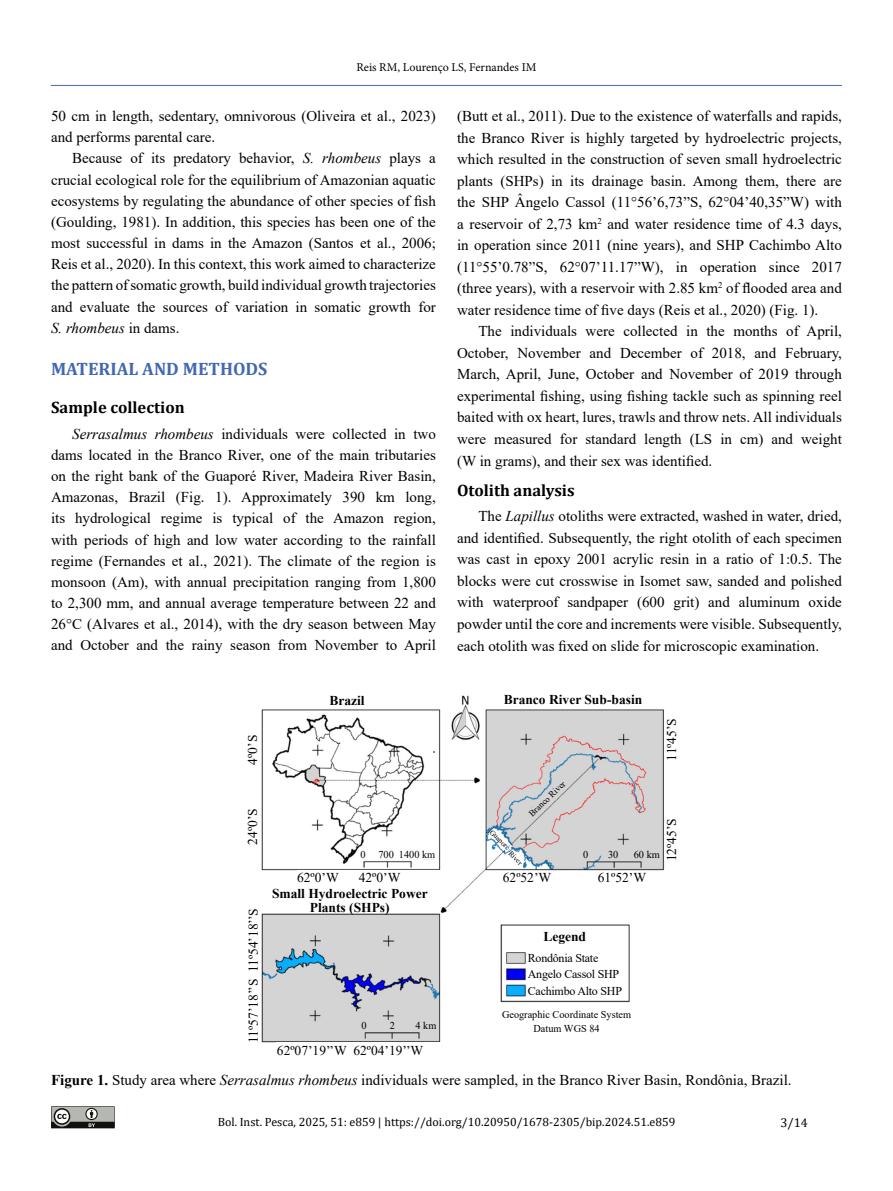
<style>
.page{position:relative;width:893px;height:1191px;background:#fff}
.page>*{position:absolute;margin:0;border:0;box-sizing:border-box;transform-origin:0 0}
.t1{font:700 18px "Cambria";color:#4368b0}
.t2{font:700 16.5px "Cambria";color:#000}
.t3{font:15px/21.1px "Times New Roman";color:#000;text-align:justify}
.t4{font:13.5px "Times New Roman";color:#000}
.t5{font:700 13.5px/13.5px "Times New Roman";color:#000;text-align:center}
.t6{font:12.75px "Cambria";color:#000}
.t7{font:12px "Cambria";color:#000}
.t8{font:12px/16.5px "Times New Roman";letter-spacing:-.02em;color:#000}
.t9{font:12px "Minion Pro";color:#000}
.t10{font:10.5px/13.5px "Times New Roman";color:#000;text-align:center}
.t11{font:9px "Times New Roman";color:#000}
.t12{font:7.5px "Times New Roman";color:#000}
.s1{font-style:italic}
.s2{font-weight:700}
</style>
<div class="page">
<svg style="left:51px;top:1106px;width:64px;height:23px"></svg>
<hr style="left:51px;top:85px;width:791px;height:1px;background:#4368b0">
<img style="left:260px;top:695px;width:405px;height:348px">
<div style="left:301px;top:693px;width:92px;height:15px;background:#fff"></div>
<div style="left:264px;top:884px;width:172px;height:27px;background:#fff"></div>
<div style="left:664px;top:711px;width:14px;height:150px;background:#fff"></div>
<div style="left:297px;top:870px;width:143px;height:14px;background:#fff"></div>
<div style="left:277px;top:1042px;width:169px;height:15px;background:#fff"></div>
<div style="left:503px;top:871px;width:143px;height:12px;background:#fff"></div>
<div style="left:526px;top:930px;width:78px;height:12px;background:#fff"></div>
<div style="left:528px;top:951px;width:97px;height:45px;background:#fff"></div>
<div style="left:360px;top:848px;width:76px;height:11px;background:#fff"></div>
<div style="left:495px;top:1006px;width:143px;height:30px;background:#fff"></div>
<div style="left:361px;top:1019px;width:76px;height:11px;background:#d4d4d4"></div>
<div style="left:608px;top:849px;width:52px;height:10px;background:#d4d4d4"></div>
<svg style="left:527px;top:776px;width:43px;height:42px"></svg>
<svg style="left:488px;top:828px;width:37px;height:39px"></svg>
<div style="left:583px;top:849px;width:12px;height:10px;background:#d4d4d4"></div>
<div style="left:499px;top:692px;width:148px;height:15px;background:#fff"></div>
<p class="t9" style="left:356px;top:60px;width:182px">Reis RM, Lourenço LS, Fernandes IM</p>
<p class="t3" style="left:51px;top:105px;width:386px">50 cm in length, sedentary, omnivorous (Oliveira et al., 2023) and performs parental care.</p>
<p class="t3" style="left:51px;top:147px;width:386px;text-indent:21px">Because of its predatory behavior, <span class="s1">S. rhombeus</span> plays a crucial ecological role for the equilibrium of Amazonian aquatic ecosystems by regulating the abundance of other species of fish (Goulding, 1981). In addition, this species has been one of the most successful in dams in the Amazon (Santos et al., 2006; Reis et al., 2020). In this context, this work aimed to characterize the pattern of somatic growth, build individual growth trajectories and evaluate the sources of variation in somatic growth for <span class="s1">S. rhombeus</span> in dams.</p>
<p class="t1" style="left:51px;top:356px;width:218px">MATERIAL AND METHODS</p>
<p class="t2" style="left:51px;top:396px;width:135px">Sample collection</p>
<p class="t3" style="left:51px;top:423px;width:386px;text-indent:21px"><span class="s1">Serrasalmus rhombeus</span> individuals were collected in two dams located in the Branco River, one of the main tributaries on the right bank of the Guaporé River, Madeira River Basin, Amazonas, Brazil (Fig. 1). Approximately 390 km long, its hydrological regime is typical of the Amazon region, with periods of high and low water according to the rainfall regime (Fernandes et al., 2021). The climate of the region is monsoon (Am), with annual precipitation ranging from 1,800 to 2,300 mm, and annual average temperature between 22 and 26°C (Alvares et al., 2014), with the dry season between May and October and the rainy season from November to April</p>
<p class="t3" style="left:457px;top:105px;width:386px">(Butt et al., 2011). Due to the existence of waterfalls and rapids, the Branco River is highly targeted by hydroelectric projects, which resulted in the construction of seven small hydroelectric plants (SHPs) in its drainage basin. Among them, there are the SHP Ângelo Cassol (11°56’6,73”S, 62°04’40,35”W) with a reservoir of 2,73 km<sup>2</sup> and water residence time of 4.3 days, in operation since 2011 (nine years), and SHP Cachimbo Alto (11°55’0.78”S, 62°07’11.17”W), in operation since 2017 (three years), with a reservoir with 2.85 km<sup>2</sup> of flooded area and water residence time of five days (Reis et al., 2020) (Fig. 1).</p>
<p class="t3" style="left:457px;top:320px;width:386px;text-indent:21px">The individuals were collected in the months of April, October, November and December of 2018, and February, March, April, June, October and November of 2019 through experimental fishing, using fishing tackle such as spinning reel baited with ox heart, lures, trawls and throw nets. All individuals were measured for standard length (LS in cm) and weight (W in grams), and their sex was identified.</p>
<p class="t2" style="left:457px;top:478px;width:119px">Otolith analysis</p>
<p class="t3" style="left:457px;top:505px;width:386px;line-height:21.6px;text-indent:21px">The <span class="s1">Lapillus</span> otoliths were extracted, washed in water, dried, and identified. Subsequently, the right otolith of each specimen was cast in epoxy 2001 acrylic resin in a ratio of 1:0.5. The blocks were cut crosswise in Isomet saw, sanded and polished with waterproof sandpaper (600 grit) and aluminum oxide powder until the core and increments were visible. Subsequently, each otolith was fixed on slide for microscopic examination.</p>
<p class="t4" style="left:243px;top:764px;width:31px;rotate:-90deg">4º0’S</p>
<p class="t5" style="left:329px;top:693px;width:37px">Brazil</p>
<p class="t4" style="left:243px;top:845px;width:38px;rotate:-90deg">24º0’S</p>
<p class="t4" style="left:244px;top:1043px;width:137px;rotate:-90deg">11º57’18’’S 11º54’18’’S</p>
<p class="t10" style="left:360px;top:847px;width:76px">0 700 1400 km</p>
<p class="t4" style="left:297px;top:868px;width:43px">62º0’W</p>
<p class="t4" style="left:359px;top:868px;width:43px">42º0’W</p>
<p class="t5" style="left:272px;top:886px;width:157px">Small Hydroelectric Power<br>Plants (SHPs)</p>
<p class="t10" style="left:361px;top:1018px;width:7px">0</p>
<p class="t10" style="left:390px;top:1018px;width:7px">2</p>
<p class="t10" style="left:415px;top:1018px;width:22px">4 km</p>
<p class="t4" style="left:277px;top:1040px;width:148px">62º07’19’’W 62º04’19’’W</p>
<p class="t5" style="left:504px;top:692px;width:140px">Branco River Sub-basin</p>
<p class="t4" style="left:662px;top:760px;width:44px;rotate:-90deg">11º45’S</p>
<p class="t11" style="left:526px;top:810px;width:49px;rotate:-44deg">Branco River</p>
<p class="t12" style="left:495px;top:827px;width:46px;rotate:45deg">Guaporé River</p>
<p class="t10" style="left:583px;top:847px;width:7px">0</p>
<p class="t4" style="left:662px;top:861px;width:45px;rotate:-90deg">12º45’S</p>
<p class="t10" style="left:608px;top:847px;width:12px">30</p>
<p class="t10" style="left:634px;top:847px;width:28px">60 km</p>
<p class="t4" style="left:503px;top:868px;width:50px">62º52’W</p>
<p class="t4" style="left:598px;top:868px;width:50px">61º52’W</p>
<p class="t5" style="left:543px;top:929px;width:44px">Legend</p>
<p class="t8" style="left:528px;top:949px;width:96px">Rondônia State<br>Angelo Cassol SHP<br>Cachimbo Alto SHP</p>
<p class="t10" style="left:502px;top:1007px;width:131px">Geographic Coordinate System<br>Datum WGS 84</p>
<p class="t3" style="left:51px;top:1068px;width:742px"><span class="s2">Figure 1.</span> Study area where <span class="s1">Serrasalmus rhombeus</span> individuals were sampled, in the Branco River Basin, Rondônia, Brazil.</p>
<p class="t7" style="left:218px;top:1114px;width:459px">Bol. Inst. Pesca, 2025, 51: e859 | https://doi.org/10.20950/1678-2305/bip.2024.51.e859</p>
<p class="t6" style="left:780px;top:1115px;width:29px">3/14</p>
</div>
